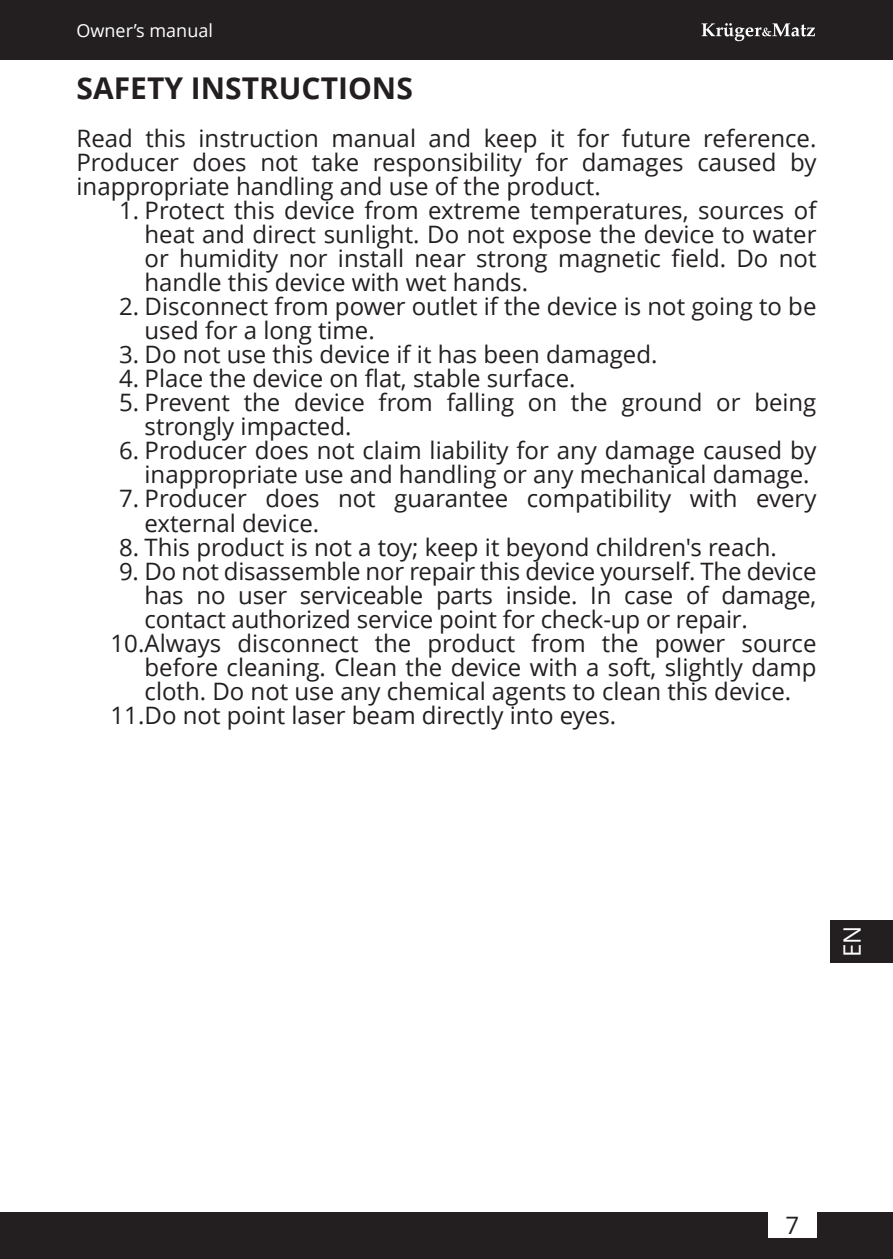
<style>
.page{position:relative;width:893px;height:1259px;background:#fff}
.page>*{position:absolute;margin:0;border:0;box-sizing:border-box;transform-origin:0 0}
.t1{font:700 30px "Open Sans";color:#231f20}
.t2{font:24px/24px "Open Sans";color:#231f20}
.t3{font:24px "Open Sans";color:#fff}
.t4{font:18px "Open Sans";color:#fff}
</style>
<div class="page">
<div style="left:0;top:0;width:893px;height:60px;background:#231f20"></div>
<div style="left:0;top:1212px;width:893px;height:47px;background:#231f20"></div>
<svg style="left:702px;top:23px;width:113px;height:18px"></svg>
<div style="left:768px;top:1212px;width:48px;height:25px;background:#fff"></div>
<div style="left:830px;top:920px;width:63px;height:43px;background:#231f20"></div>
<p class="t4" style="left:77px;top:23px;width:138px">Own r’s manual</p>
<p class="t4" style="left:77px;top:23px;width:179px">Bedienungsanleitung</p>
<p class="t1" style="left:77px;top:76px;width:338px">SAFETY INSTRUCTIONS</p>
<p class="t2" style="left:77px;top:129px;width:741px;text-align:justify">Read this instruction manual and keep it for future reference.<br>Producer does not take responsibility for damages caused by inappropriate handling and use of the product.</p>
<p class="t2" style="left:145px;top:201px;width:673px;text-align:justify;text-indent:-26px">1. Protect this device from extreme temperatures, sources of heat and direct sunlight. Do not expose the device to water or humidity nor install near strong magnetic field. Do not handle this device with wet hands.</p>
<p class="t2" style="left:145px;top:297px;width:673px;text-indent:-26px">2. Disconnect from power outlet if the device is not going to be used for a long time.</p>
<p class="t2" style="left:119px;top:345px;width:540px">3. Do not use this device if it has been damaged.</p>
<p class="t2" style="left:119px;top:369px;width:458px">4. Place the device on flat, stable surface.</p>
<p class="t2" style="left:145px;top:393px;width:673px;text-indent:-26px">5. Prevent the device from falling on the ground or being strongly impacted.</p>
<p class="t2" style="left:119px;top:441px;width:699px;text-align:right">6. Producer does not claim liability for any damage caused by inappropriate use and handling or any mechanical damage.</p>
<p class="t2" style="left:145px;top:489px;width:673px;text-indent:-26px">7. Producer does not guarantee compatibility with every external device.</p>
<p class="t2" style="left:119px;top:537px;width:659px">8. This product is not a toy; keep it beyond children's reach.</p>
<p class="t2" style="left:119px;top:561px;width:699px">9. Do not disassemble nor repair this device yourself. The device</p>
<p class="t2" style="left:145px;top:585px;width:673px">has no user serviceable parts inside. In case of damage,</p>
<p class="t2" style="left:145px;top:609px;width:605px">contact authorized service point for check-up or repair.</p>
<p class="t2" style="left:111px;top:633px;width:707px">10.Always disconnect the product from the power source</p>
<p class="t2" style="left:145px;top:657px;width:673px">before cleaning. Clean the device with a soft, slightly damp</p>
<p class="t2" style="left:145px;top:681px;width:648px">cloth. Do not use any chemical agents to clean this device.</p>
<p class="t2" style="left:111px;top:705px;width:507px">11.Do not point laser beam directly into eyes.</p>
<p class="t3" style="left:843px;top:957px;width:33px;rotate:-90deg">EN</p>
<p class="t2" style="left:785px;top:1215px;width:15px">7</p>
</div>
